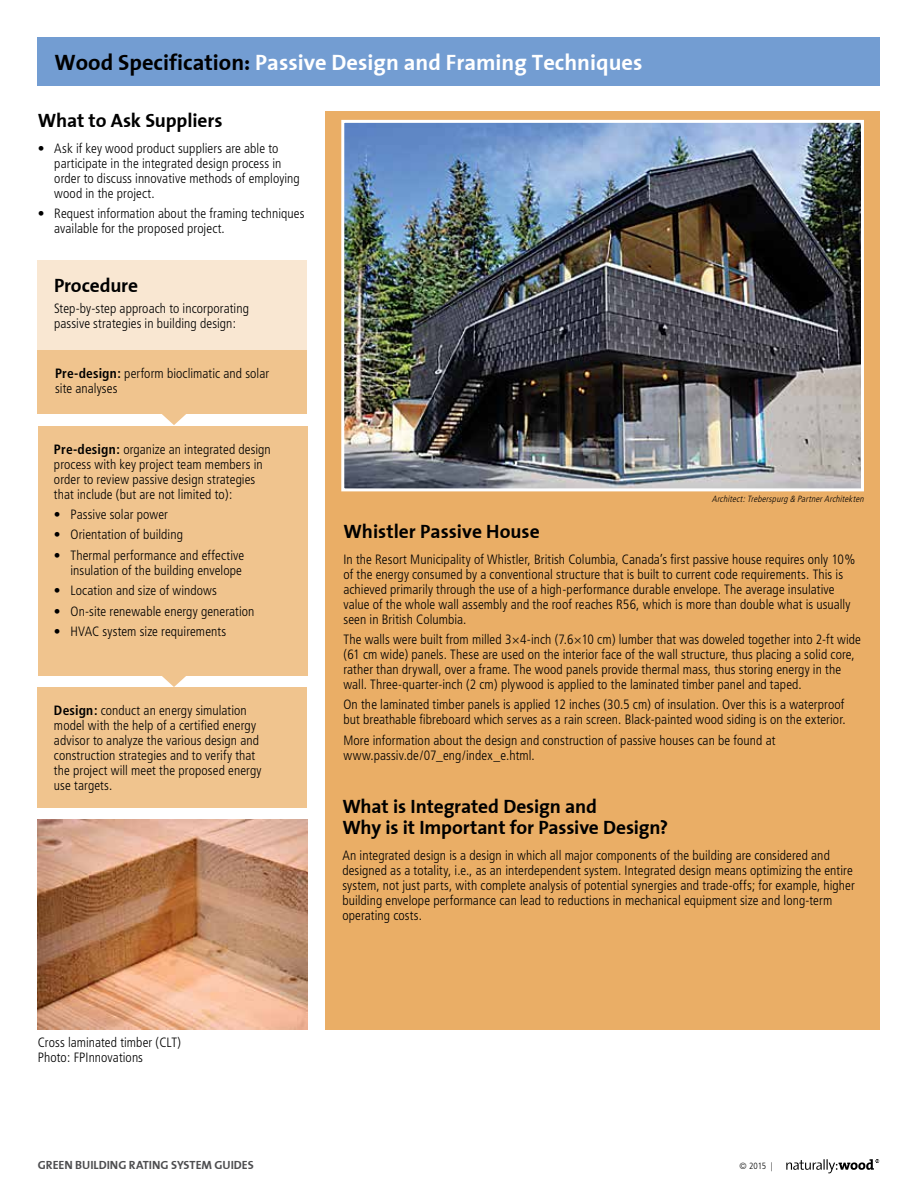
<style>
.page{position:relative;width:918px;height:1188px;background:#fff}
.page>*{position:absolute;margin:0;border:0;box-sizing:border-box;transform-origin:0 0}
.t1{font:700 22.5px "The Sans";color:#fff}
.t2{font:700 19.5px/21px "The Sans";letter-spacing:-.005em;color:#000}
.t3{font:300 condensed 13.5px/15px "Frutiger";letter-spacing:.005em;color:#000}
.t4{font:700 12px "The Sans";color:#4d4d4f}
.t5{font:italic 300 condensed 9px "Frutiger";color:#000}
.t6{font:300 condensed 9px "Frutiger";color:#000}
.s1{color:#000}
.s2{font-weight:700}
</style>
<div class="page">
<div style="left:38px;top:260px;width:269px;height:96px;background:#f9e7d2"></div>
<div style="left:38px;top:38px;width:842px;height:48px;background:#739dd2"></div>
<div style="left:325px;top:111px;width:555px;height:918px;background:#eaae66"></div>
<div style="left:38px;top:350px;width:269px;height:64px;background:#f0c48e"></div>
<div style="left:38px;top:426px;width:269px;height:250px;background:#f0c48e"></div>
<div style="left:38px;top:687px;width:269px;height:120px;background:#f0c48e"></div>
<svg style="left:162px;top:414px;width:24px;height:11px"></svg>
<svg style="left:162px;top:676px;width:24px;height:11px"></svg>
<img style="left:345px;top:124px;width:515px;height:363px">
<div style="left:341px;top:120px;width:523px;height:371px;border:3px solid #fff"></div>
<img style="left:38px;top:819px;width:269px;height:210px">
<svg style="left:786px;top:1159px;width:93px;height:14px"></svg>
<h1 class="t1" style="left:54px;top:44px;width:590px"><span class="s1">Wood Specification:</span> Passive Design and Framing Techniques</h1>
<h2 class="t2" style="left:38px;top:109px;width:186px">What to Ask Suppliers</h2>
<p class="t3" style="left:54px;top:141px;width:247px;text-indent:-16px">• Ask if key wood product suppliers are able to participate in the integrated design process in order to discuss innovative methods of employing wood in the project.</p>
<p class="t3" style="left:54px;top:206px;width:252px;text-indent:-16px">• Request information about the framing techniques available for the proposed project.</p>
<h2 class="t2" style="left:54px;top:275px;width:86px">Procedure</h2>
<p class="t3" style="left:54px;top:301px;width:197px">Step-by-step approach to incorporating passive strategies in building design:</p>
<p class="t3" style="left:55px;top:366px;width:216px"><span class="s2">Pre-design:</span> perform bioclimatic and solar site analyses</p>
<p class="t3" style="left:54px;top:442px;width:218px"><span class="s2">Pre-design:</span> organize an integrated design process with key project team members in order to review passive design strategies that include (but are not limited to):</p>
<p class="t3" style="left:54px;top:507px;width:115px">• Passive solar power</p>
<p class="t3" style="left:54px;top:527px;width:130px">• Orientation of building</p>
<p class="t3" style="left:54px;top:548px;width:192px;text-align:right">• Thermal performance and effective insulation of the building envelope</p>
<p class="t3" style="left:54px;top:583px;width:164px">• Location and size of windows</p>
<p class="t3" style="left:54px;top:604px;width:202px">• On-site renewable energy generation</p>
<p class="t3" style="left:54px;top:624px;width:174px">• HVAC system size requirements</p>
<p class="t3" style="left:54px;top:703px;width:209px"><span class="s2">Design:</span> conduct an energy simulation model with the help of a certified energy advisor to analyze the various design and construction strategies and to verify that the project will meet the proposed energy use targets.</p>
<p class="t3" style="left:38px;top:1035px;width:145px">Cross laminated timber (CLT)<br>Photo: FPInnovations</p>
<p class="t5" style="left:712px;top:494px;width:156px">Architect:Treberspurg &amp; PartnerArchitekten</p>
<h2 class="t2" style="left:343px;top:520px;width:198px">Whistler Passive House</h2>
<p class="t3" style="left:343px;top:552px;width:514px">In the Resort Municipality of Whistler, British Columbia, Canada’s first passive house requires only 10% of the energy consumed by a conventional structure that is built to current code requirements. This is achieved primarily through the use of a high-performance durable envelope. The average insulative value of the whole wall assembly and the roof reaches R56, which is more than double what is usually seen in British Columbia.</p>
<p class="t3" style="left:343px;top:632px;width:519px">The walls were built from milled 3×4-inch (7.6×10 cm) lumber that was doweled together into 2-ft wide (61 cm wide) panels. These are used on the interior face of the wall structure, thus placing a solid core, rather than drywall, over a frame. The wood panels provide thermal mass, thus storing energy in the wall. Three-quarter-inch (2 cm) plywood is applied to the laminated timber panel and taped.</p>
<p class="t3" style="left:343px;top:697px;width:504px">On the laminated timber panels is applied 12 inches (30.5 cm) of insulation. Over this is a waterproof but breathable fibreboard which serves as a rain screen. Black-painted wood siding is on the exterior.</p>
<p class="t3" style="left:343px;top:733px;width:434px">More information about the design and construction of passive houses can be found at www.passiv.de/07_eng/index_e.html.</p>
<h2 class="t2" style="left:342px;top:795px;width:327px">What is Integrated Design and<br>Why is it Important for Passive Design?</h2>
<p class="t3" style="left:342px;top:848px;width:514px">An integrated design is a design in which all major components of the building are considered and designed as a totality, i.e., as an interdependent system. Integrated design means optimizing the entire system, not just parts, with complete analysis of potential synergies and trade-offs; for example, higher building envelope performance can lead to reductions in mechanical equipment size and long-term operating costs.</p>
<p class="t4" style="left:38px;top:1155px;width:217px">GREEN BUILDING RATING SYSTEM GUIDES</p>
<p class="t6" style="left:740px;top:1161px;width:35px">© 2015 |</p>
</div>
